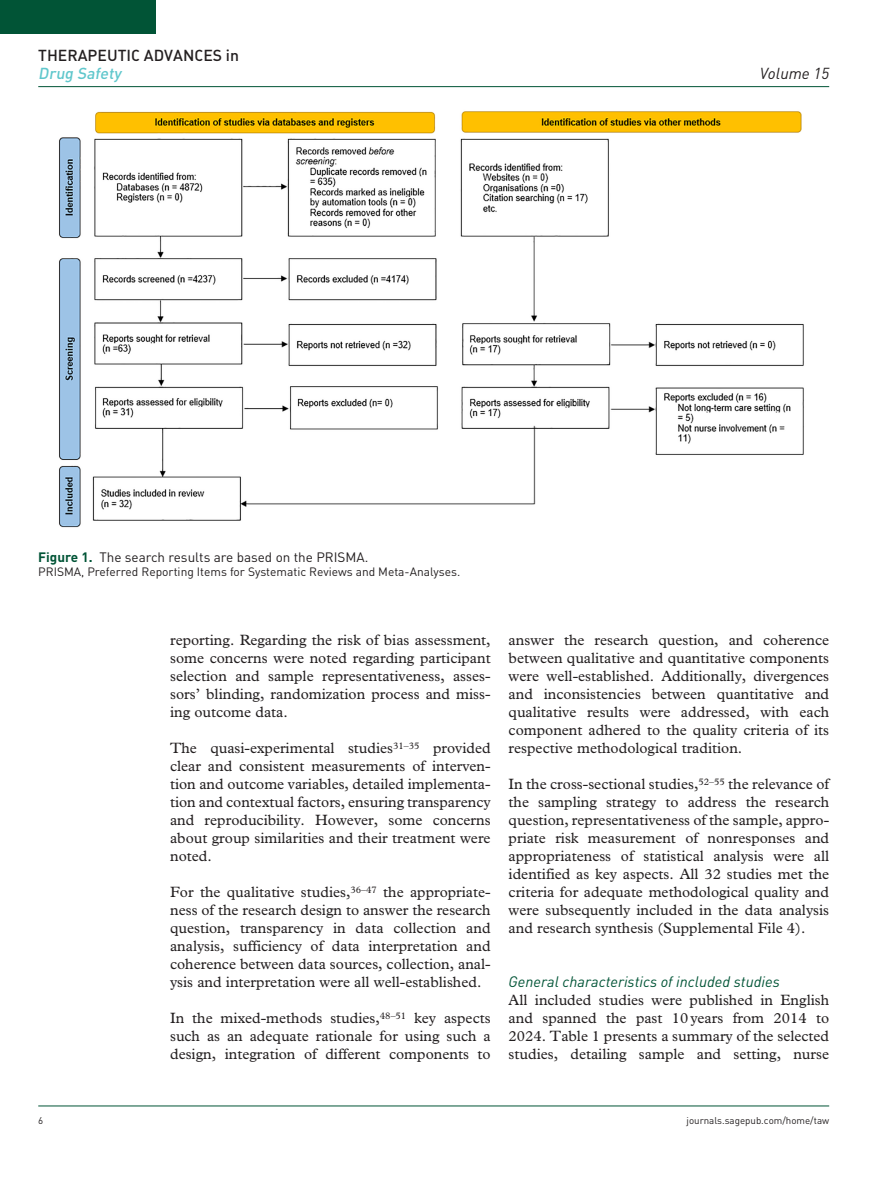
<style>
.page{position:relative;width:893px;height:1191px;background:#fff}
.page>*{position:absolute;margin:0;border:0;box-sizing:border-box;transform-origin:0 0}
.t1{font:15.75px "DIN Medium Alternate";color:#231f20}
.t2{font:italic 15.75px "DIN Medium Alternate";color:#60c7cc}
.t3{font:italic 15.75px "DIN";color:#231f20}
.t4{font:15px/18px "Plantin Std";color:#231f20;text-align:justify}
.t5{font:italic 15px "DIN";color:#015436}
.t6{font:13.5px "DIN";color:#231f20}
.t7{font:12px "DIN";color:#231f20}
.t8{font:9.75px "DIN";color:#231f20}
.s1{font-weight:700;color:#015436}
</style>
<div class="page">
<hr style="left:38px;top:1105px;width:791px;height:1px;background:#015436">
<div style="left:0;top:0;width:155px;height:34px;background:#015436"></div>
<hr style="left:38px;top:86px;width:791px;height:1px;background:#015436">
<img style="left:59px;top:111px;width:745px;height:417px">
<p class="t1" style="left:38px;top:45px;width:202px">THERAPEUTIC ADVANCES IN</p>
<p class="t2" style="left:38px;top:63px;width:84px">Drug Safety</p>
<p class="t3" style="left:760px;top:63px;width:71px">Volume 15</p>
<p class="t6" style="left:38px;top:548px;width:332px"><span class="s1">Figure 1.</span> The search results are based on the PRISMA.</p>
<p class="t7" style="left:38px;top:564px;width:423px">PRISMA, Preferred Reporting Items for Systematic Reviews and Meta-Analyses.</p>
<p class="t4" style="left:170px;top:631px;width:322px">reporting. Regarding the risk of bias assessment, some concerns were noted regarding participant selection and sample representativeness, asses&shy;sors’ blinding, randomization process and miss&shy;ing outcome data.</p>
<p class="t4" style="left:170px;top:739px;width:322px">The quasi-experimental studies<sup>31–35</sup> provided clear and consistent measurements of interven&shy;tion and outcome variables, detailed implementa&shy;tion and contextual factors, ensuring transparency and reproducibility. However, some concerns about group similarities and their treatment were noted.</p>
<p class="t4" style="left:170px;top:883px;width:322px">For the qualitative studies,<sup>36–47</sup> the appropriate&shy;ness of the research design to answer the research question, transparency in data collection and analysis, sufficiency of data interpretation and coherence between data sources, collection, anal&shy;ysis and interpretation were all well-established.</p>
<p class="t4" style="left:170px;top:1009px;width:322px">In the mixed-methods studies,<sup>48–51</sup> key aspects such as an adequate rationale for using such a design, integration of different components to</p>
<p class="t4" style="left:509px;top:631px;width:322px">answer the research question, and coherence between qualitative and quantitative components were well-established. Additionally, divergences and inconsistencies between quantitative and qualitative results were addressed, with each component adhered to the quality criteria of its respective methodological tradition.</p>
<p class="t4" style="left:509px;top:775px;width:322px">In the cross-sectional studies,<sup>52–55</sup> the relevance of the sampling strategy to address the research question, representativeness of the sample, appro&shy;priate risk measurement of nonresponses and appropriateness of statistical analysis were all identified as key aspects. All 32 studies met the criteria for adequate methodological quality and were subsequently included in the data analysis and research synthesis (Supplemental File 4).</p>
<p class="t5" style="left:509px;top:972px;width:273px">General characteristics of included studies</p>
<p class="t4" style="left:509px;top:991px;width:322px">All included studies were published in English and spanned the past 10years from 2014 to 2024. Table 1 presents a summary of the selected studies, detailing sample and setting, nurse</p>
<p class="t8" style="left:38px;top:1114px;width:7px">6</p>
<p class="t8" style="left:687px;top:1114px;width:144px">journals.sagepub.com/home/taw</p>
</div>
